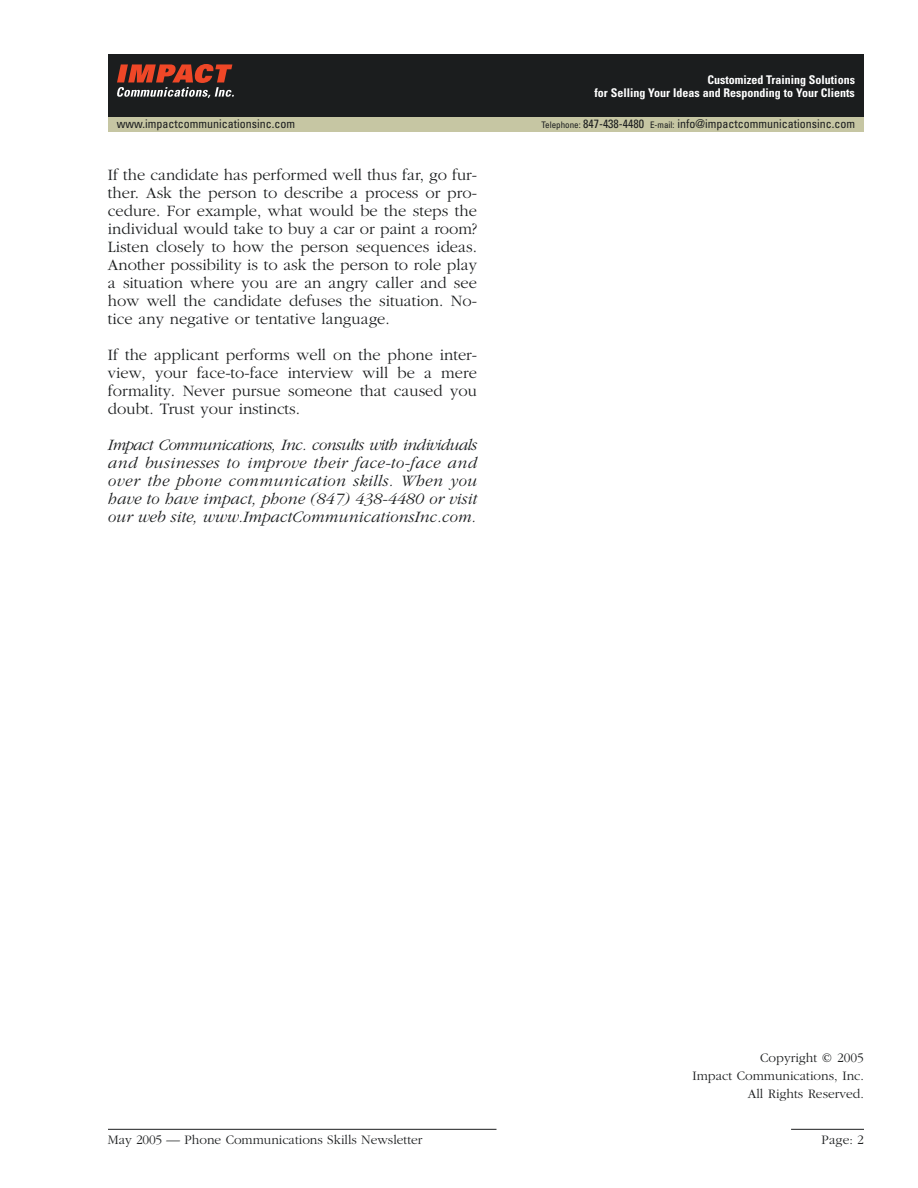
<style>
.page{position:relative;width:918px;height:1188px;background:#fff}
.page>*{position:absolute;margin:0;border:0;box-sizing:border-box;transform-origin:0 0}
._03_0_Body_Text{font:300 16.5px/18px "Garamond";color:#1b1d1e;text-align:justify}
._03_0_Body_Text-2{font:italic 300 16.5px/18px "Garamond";color:#1b1d1e;text-align:justify}
._09_0_Copyright{font:300 13.5px/18px "Garamond";color:#1b1d1e;text-align:right}
.t1{font:condensed 12px "Univers";color:#1b1d1e}
.t2{font:700 condensed 12px/13.5px "Univers";color:#fff;text-align:right}
.s1{font-size:9px}
</style>
<div class="page">
<hr style="left:791px;top:1129px;width:73px;height:1px;background:#1b1d1e">
<div style="left:108px;top:54px;width:756px;height:63px;background:#1b1d1e"></div>
<svg style="left:117px;top:64px;width:117px;height:34px"></svg>
<div style="left:108px;top:117px;width:756px;height:15px;background:#c6c6a3"></div>
<hr style="left:108px;top:1129px;width:388px;height:1px;background:#1b1d1e">
<p class="t2" style="left:594px;top:72px;width:262px">Customized Training Solutions<br>for Selling Your Ideas and Responding to Your Clients</p>
<p class="t1" style="left:117px;top:116px;width:180px">www.impactcommunicationsinc.com</p>
<p class="t1" style="left:542px;top:116px;width:315px"><span class="s1">Telephone:</span> 847-438-4480 <span class="s1">E-mail:</span> info@impactcommunicationsinc.com</p>
<p class="_03_0_Body_Text" style="left:108px;top:166px;width:371px">If the candidate has performed well thus far, go fur&shy;ther. Ask the person to describe a process or pro&shy;cedure. For example, what would be the steps the individual would take to buy a car or paint a room?<br>Listen closely to how the person sequences ideas.<br>Another possibility is to ask the person to role play a situation where you are an angry caller and see how well the candidate defuses the situation. No&shy;tice any negative or tentative language.</p>
<p class="_03_0_Body_Text" style="left:108px;top:346px;width:371px">If the applicant performs well on the phone inter&shy;view, your face-to-face interview will be a mere formality. Never pursue someone that caused you doubt. Trust your instincts.</p>
<p class="_03_0_Body_Text-2" style="left:108px;top:436px;width:371px">Impact Communications, Inc. consults with individuals and businesses to improve their face-to-face and over the phone communication skills. When you have to have impact, phone (847) 438-4480 or visit our web site, www.ImpactCommunicationsInc.com.</p>
<p class="_09_0_Copyright" style="left:108px;top:1131px;width:316px">May 2005 — Phone Communications Skills Newsletter</p>
<p class="_09_0_Copyright" style="left:692px;top:1049px;width:173px">Copyright © 2005<br>Impact Communications, Inc.<br>All Rights Reserved.</p>
<p class="_09_0_Copyright" style="left:822px;top:1131px;width:44px">Page: 2</p>
</div>
